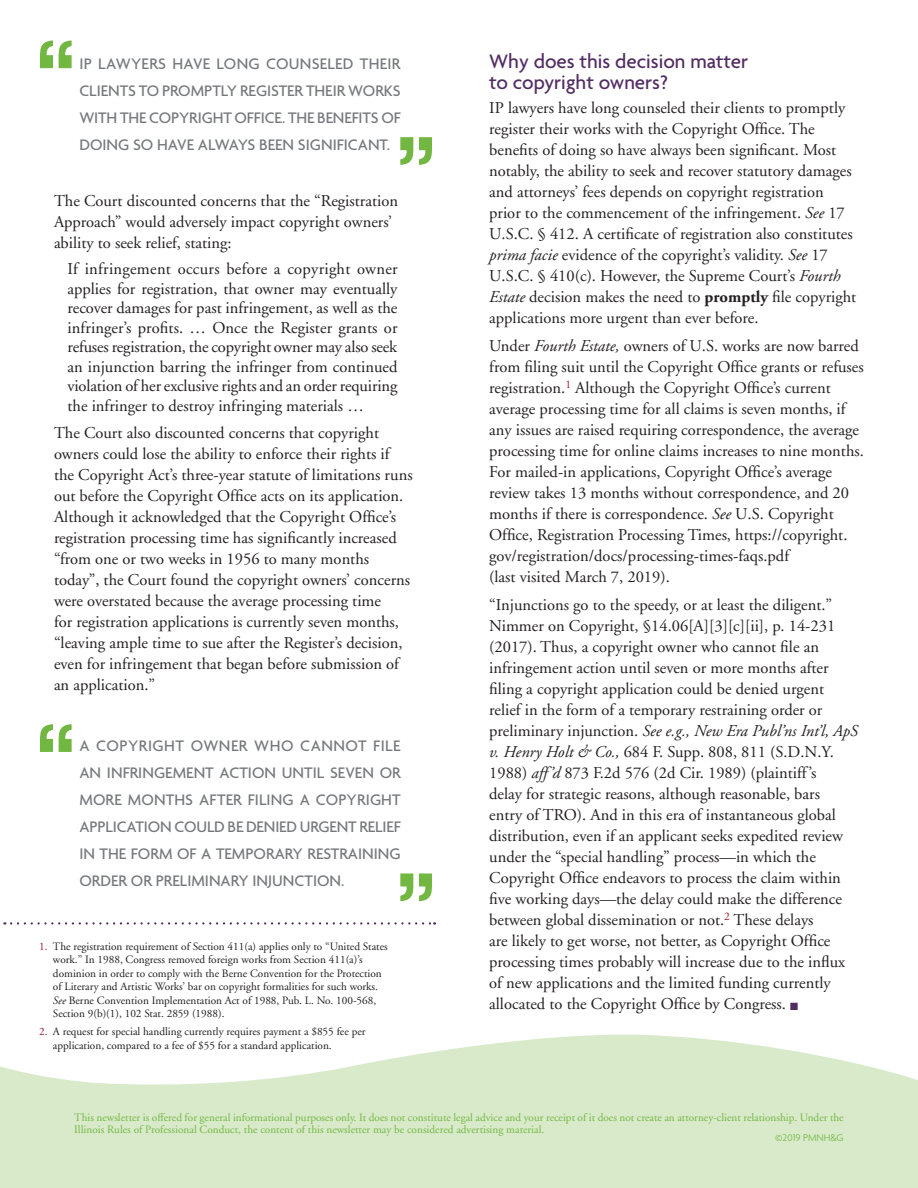
<style>
.page{position:relative;width:918px;height:1188px;background:#fff}
.page>*{position:absolute;margin:0;border:0;box-sizing:border-box;transform-origin:0 0}
.Nwsltr_Article_SBHD{font:500 21px "Agenda";color:#522d63}
.Nwsltr_Body{font:16.5px/21px "Adobe Garamond";color:#231f20}
.Nwsltr_Body_Bullet{font:16.5px/19.5px "Adobe Garamond";color:#231f20;text-align:justify}
.Nwsltr_Callout{font:500 16.5px/27px "Agenda";color:#76787b;text-align:justify}
.Article_footnotes{font:11.25px/13.5px "Adobe Garamond";color:#231f20}
.Nwsltr_Body-2{font:11.25px/12px "Adobe Garamond";color:#73b743}
.Nwsltr_Body-3{font:300 10.5px "Agenda";color:#73b743}
.s1{font-style:italic}
.s2{font-weight:700}
.s3{color:#522d63}
.s4{color:#9e1b2c}
.s5{font-size:12px}
</style>
<div class="page">
<svg style="left:0;top:1034px;width:918px;height:154px;fill:#d9eaca"></svg>
<svg style="left:11px;top:922px;width:424px;height:3px"></svg>
<svg style="left:40px;top:41px;width:32px;height:27px"></svg>
<svg style="left:400px;top:137px;width:32px;height:28px"></svg>
<svg style="left:40px;top:724px;width:32px;height:28px"></svg>
<svg style="left:400px;top:873px;width:32px;height:28px"></svg>
<p class="Nwsltr_Callout" style="left:79px;top:50px;width:323px">IP LAWYERS HAVE LONG COUNSELED THEIR CLIENTS TO PROMPTLY REGISTER THEIR WORKS WITH THE COPYRIGHT OFFICE. THE BENEFITS OF DOING SO HAVE ALWAYS BEEN SIGNIFICANT.</p>
<p class="Nwsltr_Article_SBHD" style="left:489px;top:48px;width:260px">Why does this decision matter</p>
<p class="Nwsltr_Article_SBHD" style="left:489px;top:69px;width:180px">to copyright owners?</p>
<p class="Nwsltr_Body" style="left:489px;top:98px;width:369px">IP lawyers have long counseled their clients to promptly register their works with the Copyright Office. The benefits of doing so have always been significant. Most notably, the ability to seek and recover statutory damages and attorneys’ fees depends on copyright registration prior to the commencement of the infringement. <span class="s1">See</span> 17<br>U.S.C. § 412. A certificate of registration also constitutes <span class="s1">prima facie</span> evidence of the copyright’s validity. <span class="s1">See</span> 17<br>U.S.C. § 410(c). However, the Supreme Court’s <span class="s1">Fourth Estate</span> decision makes the need to <span class="s2">promptly</span> file copyright applications more urgent than ever before.</p>
<p class="Nwsltr_Body" style="left:489px;top:335px;width:376px">Under <span class="s1">Fourth Estate,</span> owners of U.S. works are now barred from filing suit until the Copyright Office grants or refuses registration.<sup>1</sup> Although the Copyright Office’s current average processing time for all claims is seven months, if any issues are raised requiring correspondence, the average processing time for online claims increases to nine months.<br>For mailed-in applications, Copyright Office’s average review takes 13 months without correspondence, and 20 months if there is correspondence. <span class="s1">See</span> U.S. Copyright Office, Registration Processing Times, https://copyright. gov/registration/docs/processing-times-faqs.pdf</p>
<p class="Nwsltr_Body" style="left:489px;top:567px;width:182px">(last visited March 7, 2019).</p>
<p class="Nwsltr_Body" style="left:489px;top:594px;width:370px">“Injunctions go to the speedy, or at least the diligent.” Nimmer on Copyright, §14.06[A][3][c][ii], p. 14-231 (2017). Thus, a copyright owner who cannot file an infringement action until seven or more months after filing a copyright application could be denied urgent relief in the form of a temporary restraining order or preliminary injunction. <span class="s1">See e.g., New Era Publ’ns Int’l, ApS v. Henry Holt &amp; Co.,</span> 684 F. Supp. 808, 811 (S.D.N.Y.<br>1988) <span class="s1">aff’d</span> 873 F.2d 576 (2d Cir. 1989) (plaintiff’s<br>delay for strategic reasons, although reasonable, bars<br>entry of TRO). And in this era of instantaneous global distribution, even if an applicant seeks expedited review under the “special handling” process—in which the Copyright Office endeavors to process the claim within five working days—the delay could make the difference between global dissemination or not.<sup>2</sup> These delays<br>are likely to get worse, not better, as Copyright Office processing times probably will increase due to the influx of new applications and the limited funding currently allocated to the Copyright Office by Congress. <span class="s3">■</span></p>
<p class="Nwsltr_Body" style="left:54px;top:191px;width:346px">The Court discounted concerns that the “Registration<br>Approach” would adversely impact copyright owners’ ability to seek relief, stating:</p>
<p class="Nwsltr_Body_Bullet" style="left:67px;top:260px;width:332px">If infringement occurs before a copyright owner applies for registration, that owner may eventually recover damages for past infringement, as well as the infringer’s profits. … Once the Register grants or refuses registration, the copyright owner may also seek an injunction barring the infringer from continued violation of her exclusive rights and an order requiring the infringer to destroy infringing materials …</p>
<p class="Nwsltr_Body" style="left:54px;top:423px;width:360px">The Court also discounted concerns that copyright owners could lose the ability to enforce their rights if the Copyright Act’s three-year statute of limitations runs out before the Copyright Office acts on its application.<br>Although it acknowledged that the Copyright Office’s registration processing time has significantly increased “from one or two weeks in 1956 to many months today”, the Court found the copyright owners’ concerns were overstated because the average processing time<br>for registration applications is currently seven months, “leaving ample time to sue after the Register’s decision, even for infringement that began before submission of an application.”</p>
<p class="Nwsltr_Callout" style="left:79px;top:731px;width:323px">A COPYRIGHT OWNER WHO CANNOT FILE AN INFRINGEMENT ACTION UNTIL SEVEN OR MORE MONTHS AFTER FILING A COPYRIGHT APPLICATION COULD BE DENIED URGENT RELIEF IN THE FORM OF A TEMPORARY RESTRAINING ORDER OR PRELIMINARY INJUNCTION.</p>
<p class="Article_footnotes" style="left:53px;top:940px;width:336px;text-indent:-14px"><span class="s4">1.</span> The registration requirement of Section 411(a) applies only to “United States work.” In 1988, Congress removed foreign works from Section 411(a)’s dominion in order to comply with the Berne Convention for the Protection of Literary and Artistic Works’ bar on copyright formalities for such works.<br><span class="s1">See</span> Berne Convention Implementation Act of 1988, Pub. L. No. 100-568, Section 9(b)(1), 102 Stat. 2859 (1988).</p>
<p class="Article_footnotes" style="left:53px;top:1025px;width:314px;text-indent:-14px"><span class="s4">2.</span> A request for special handling currently requires payment a $855 fee per application, compared to a fee of $55 for a standard application.</p>
<p class="Nwsltr_Body-2" style="left:74px;top:1112px;width:771px">This newsletter is offered for general informational purposes only. It does not constitute legal advice and your receipt of it does not create an attorney-client relationship. Under the<br>Illinois Rules of Professional Conduct, the content of this newsletter may be considered advertising material.</p>
<p class="Nwsltr_Body-3" style="left:775px;top:1131px;width:70px"><span class="s5">©</span>2019 PMNH&amp;G</p>
</div>
